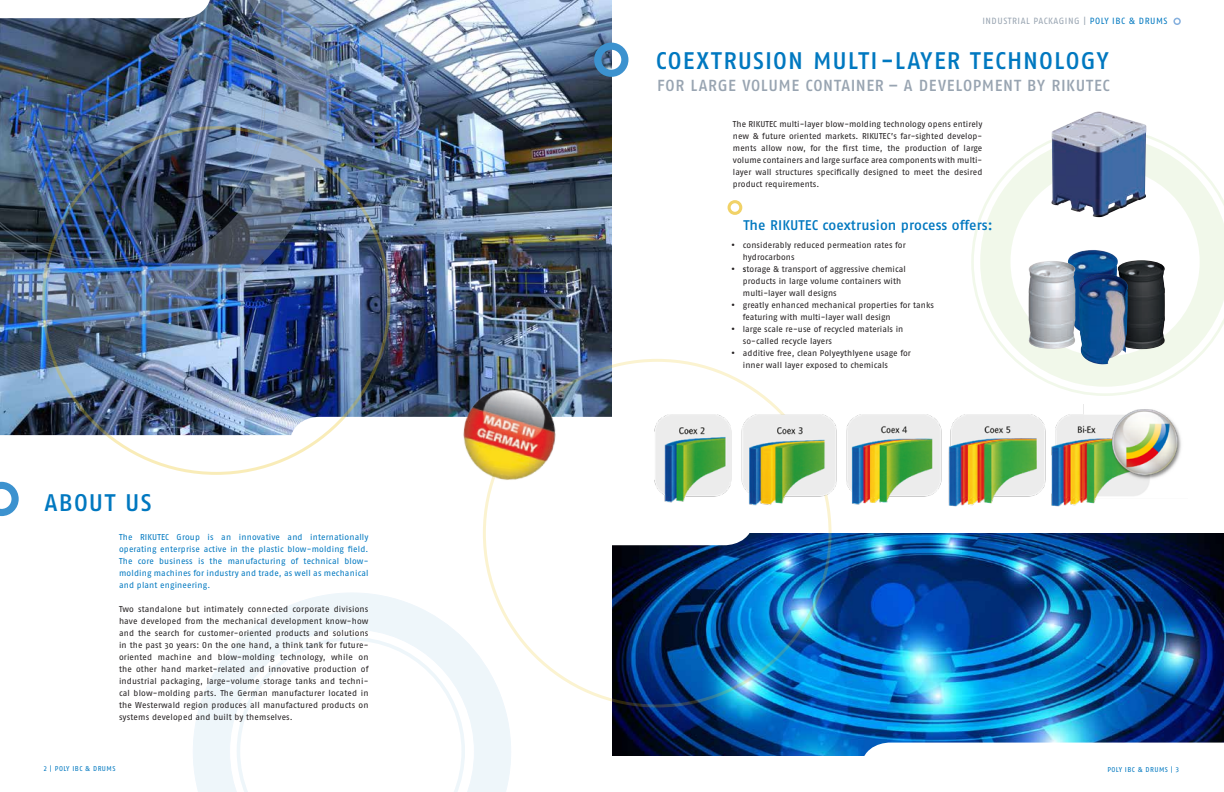
<style>
.page{position:relative;width:1224px;height:792px;background:#fff}
.page>*{position:absolute;margin:0;border:0;box-sizing:border-box;transform-origin:0 0}
.t1{font:24px "Fago No Med";letter-spacing:.045em;color:#0078c0}
.t2{font:16px "Fago No Med";letter-spacing:.04em;color:#98a4b1}
.t3{font:14px "Fago No Med";letter-spacing:.01em;color:#0078c0}
.t4{font:9px "Fago No Regular LF";letter-spacing:.06em;color:#98a4b1}
.t5{font:8.5px/12px "Fago No";letter-spacing:.01em;color:#231f20}
.t6{font:8.5px/12px "Fago No";letter-spacing:.015em;color:#0078c0;text-align:justify}
.t7{font:7px "Fago No Regular LF";letter-spacing:.06em;color:#0078c0}
.s1{color:#0078c0}
.s2{font-family:"Fago No Black Lf"}
.s3{font-family:"Fago No Med"}
</style>
<div class="page">
<svg style="left:971px;top:135px;width:178px;height:261px"></svg>
<svg style="left:979px;top:136px;width:245px;height:252px"></svg>
<svg style="left:193px;top:592px;width:319px;height:200px"></svg>
<svg style="left:237px;top:637px;width:228px;height:155px"></svg>
<img style="left:612px;top:533px;width:612px;height:222px">
<div style="left:525px;top:482px;width:229px;height:63px;background:#fff;border-radius:28px"></div>
<img style="left:1118px;top:260px;width:47px;height:90px">
<img style="left:1068px;top:250px;width:50px;height:85px">
<img style="left:1079px;top:274px;width:49px;height:90px">
<img style="left:1027px;top:261px;width:49px;height:88px">
<img style="left:0;top:0;width:612px;height:435px">
<div style="left:594px;top:43px;width:34px;height:34px;border:7px solid #3c92cf;border-radius:50%"></div>
<svg style="left:861px;top:743px;width:363px;height:13px"></svg>
<svg style="left:0;top:482px;width:19px;height:34px"></svg>
<div style="left:1173px;top:18px;width:8px;height:7px;border:2px solid #87b1de;border-radius:50%"></div>
<img style="left:1051px;top:112px;width:96px;height:105px">
<img style="left:654px;top:405px;width:527px;height:111px">
<img style="left:452px;top:377px;width:113px;height:116px">
<div style="left:728px;top:200px;width:14px;height:15px;border:3px solid #f1d267;border-radius:50%"></div>
<img style="left:0;top:0;width:331px;height:327px">
<svg style="left:0;top:0;width:266px;height:263px;background:#526585"></svg>
<img style="left:0;top:0;width:263px;height:260px">
<svg style="left:0;top:0;width:211px;height:18px"></svg>
<p class="t4" style="left:982px;top:16px;width:187px">INDUSTRIAL PACKAGING | <span class="s1">POLY IBC &amp; DRUMS</span></p>
<h1 class="t1" style="left:656px;top:47px;width:454px">COEXTRUSION MULTI-LAYER TECHNOLOGY</h1>
<h2 class="t2" style="left:657px;top:77px;width:454px">FOR LARGE VOLUME CONTAINER – A DEVELOPMENT BY RIKUTEC</h2>
<p class="t5" style="left:733px;top:118px;width:251px;text-align:justify">The RIKUTEC multi-layer blow-molding technology opens entirely new &amp; future oriented markets. RIKUTEC’s far-sighted develop&shy;ments allow now, for the first time, the production of large volume containers and large surface area components with multi&shy;layer wall structures specifically designed to meet the desired product requirements.</p>
<h3 class="t3" style="left:743px;top:217px;width:251px">The RIKUTEC coextrusion process offers:</h3>
<h1 class="t1" style="left:45px;top:489px;width:109px">ABOUT US</h1>
<p class="t6" style="left:119px;top:531px;width:251px">The RIKUTEC Group is an innovative and internationally operating enterprise active in the plastic blow-molding field.<br>The core business is the manufacturing of technical blow&shy;molding machines for industry and trade, as well as mechanical and plant engineering.</p>
<p class="t5" style="left:119px;top:603px;width:251px;text-align:justify">Two standalone but intimately connected corporate divisions have developed from the mechanical development know-how and the search for customer-oriented products and solutions in the past 30 years: On the one hand, a think tank for future&shy;oriented machine and blow-molding technology, while on the other hand market-related and innovative production of industrial packaging, large-volume storage tanks and techni&shy;cal blow-molding parts. The German manufacturer located in the Westerwald region produces all manufactured products on systems developed and built by themselves.</p>
<p class="t5" style="left:743px;top:239px;width:164px;text-indent:-11px"><span class="s2">•</span> considerably reduced permeation rates for hydrocarbons</p>
<p class="t5" style="left:743px;top:263px;width:164px;text-indent:-11px"><span class="s2">•</span> <span class="s3">s</span>torage &amp; transport of aggressive chemical products in large volume containers with multi-layer wall designs</p>
<p class="t5" style="left:743px;top:299px;width:193px;text-indent:-11px"><span class="s2">•</span> greatly enhanced mechanical properties for tanks featuring with multi-layer wall design</p>
<p class="t5" style="left:743px;top:323px;width:162px;text-indent:-11px"><span class="s2">•</span> large scale re-use of recycled materials in so-called recycle layers</p>
<p class="t5" style="left:743px;top:347px;width:170px;text-indent:-11px"><span class="s2">•</span> additive free, clean Polyeythlyene usage for inner wall layer exposed to chemicals</p>
<p class="t7" style="left:44px;top:765px;width:73px">2 | POLY IBC &amp; DRUMS</p>
<p class="t7" style="left:1107px;top:765px;width:73px">POLY IBC &amp; DRUMS | 3</p>
</div>
